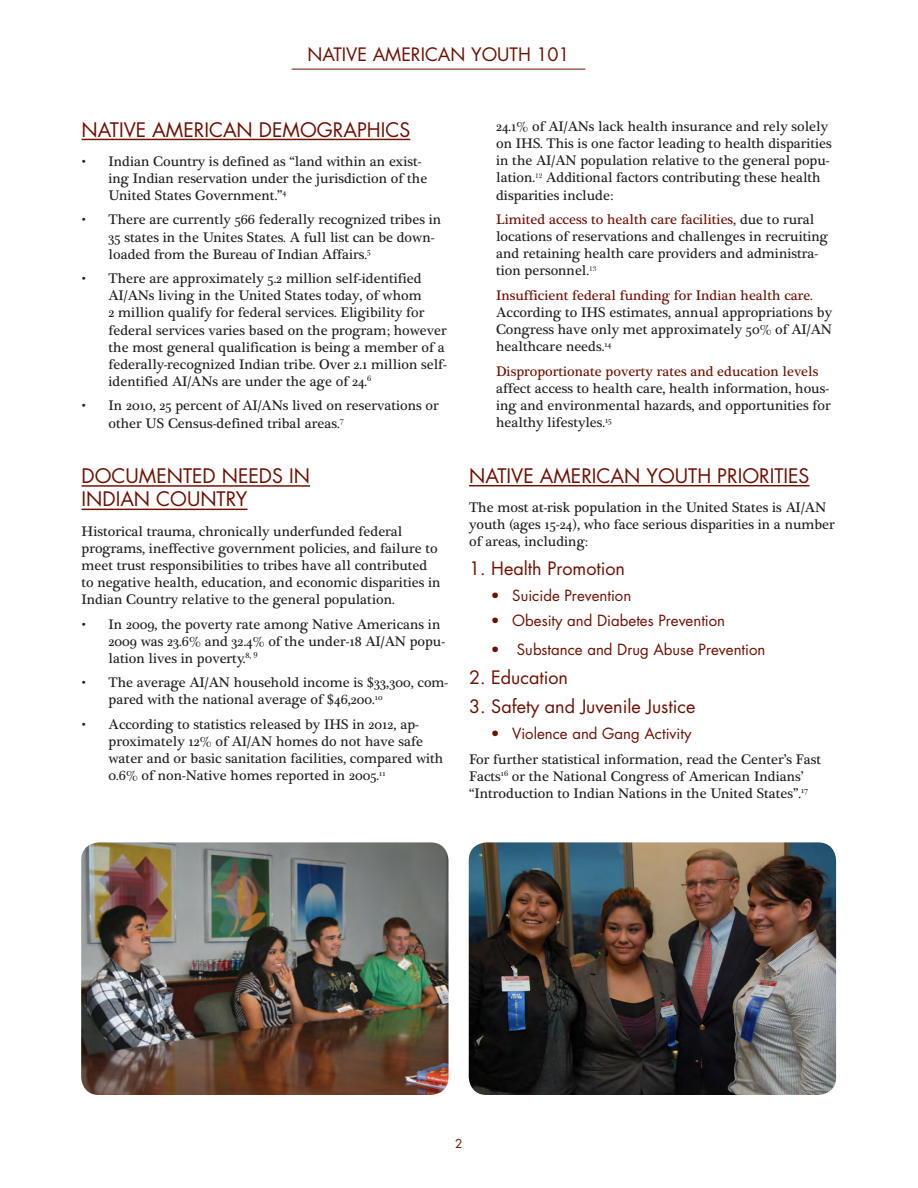
<style>
.page{position:relative;width:918px;height:1188px;background:#fff}
.page>*{position:absolute;margin:0;border:0;box-sizing:border-box;transform-origin:0 0}
.t1{font:19.5px/23.4px "Futura";color:#6f1000}
.t2{font:18px "Futura";color:#6f1000}
.t3{font:15px "Futura";color:#6f1000}
.t4{font:14.25px/17.1px "Plantagenet Cherokee";color:#231f20}
.t5{font:12px "Futura";color:#6f1000}
.s1{color:#6f1000}
</style>
<div class="page">
<hr style="left:292px;top:69px;width:293px;height:1px;background:#6f1000">
<hr style="left:82px;top:139px;width:328px;height:1px;background:#6f1000">
<hr style="left:82px;top:485px;width:228px;height:2px;background:#6f1000">
<hr style="left:82px;top:509px;width:166px;height:1px;background:#6f1000">
<hr style="left:469px;top:485px;width:341px;height:1px;background:#6f1000">
<img style="left:81px;top:842px;width:368px;height:253px">
<img style="left:469px;top:842px;width:367px;height:253px">
<p class="t2" style="left:307px;top:42px;width:264px">NATIVE AMERICAN YOUTH 101</p>
<p class="t1" style="left:82px;top:117px;width:330px">NATIVE AMERICAN DEMOGRAPHICS</p>
<p class="t4" style="left:109px;top:153px;width:320px;text-indent:-27px">• Indian Country is defined as “land within an exist&shy;ing Indian reservation under the jurisdiction of the<br>United States Government.”<sup>4</sup></p>
<p class="t4" style="left:109px;top:212px;width:334px;text-indent:-27px">• There are currently 566 federally recognized tribes in<br>35 states in the Unites States. A full list can be down&shy;loaded from the Bureau of Indian Affairs.<sup>5</sup></p>
<p class="t4" style="left:109px;top:270px;width:340px;text-indent:-27px">• There are approximately 5.2 million self-identified AI/ANs living in the United States today, of whom<br>2 million qualify for federal services. Eligibility for federal services varies based on the program; however the most general qualification is being a member of a federally-recognized Indian tribe. Over 2.1 million self&shy;identified AI/ANs are under the age of 24.<sup>6</sup></p>
<p class="t4" style="left:109px;top:398px;width:332px;text-indent:-27px">• In 2010, 25 percent of AI/ANs lived on reservations or other US Census-defined tribal areas.<sup>7</sup></p>
<p class="t1" style="left:82px;top:464px;width:230px">DOCUMENTED NEEDS IN<br>INDIAN COUNTRY</p>
<p class="t4" style="left:82px;top:523px;width:361px">Historical trauma, chronically underfunded federal programs, ineffective government policies, and failure to meet trust responsibilities to tribes have all contributed to negative health, education, and economic disparities in Indian Country relative to the general population.</p>
<p class="t4" style="left:109px;top:616px;width:338px;text-indent:-27px">• In 2009, the poverty rate among Native Americans in<br>2009 was 23.6% and 32.4% of the under-18 AI/AN popu&shy;lation lives in poverty.<sup>8,</sup> <sup>9</sup></p>
<p class="t4" style="left:109px;top:674px;width:341px;text-indent:-27px">• The average AI/AN household income is $33,300, com&shy;pared with the national average of $46,200.<sup>10</sup></p>
<p class="t4" style="left:109px;top:716px;width:336px;text-indent:-27px">• According to statistics released by IHS in 2012, ap&shy;proximately 12% of AI/AN homes do not have safe water and or basic sanitation facilities, compared with 0.6% of non-Native homes reported in 2005.<sup>11</sup></p>
<p class="t4" style="left:496px;top:118px;width:337px">24.1% of AI/ANs lack health insurance and rely solely on IHS. This is one factor leading to health disparities in the AI/AN population relative to the general popu&shy;lation.<sup>12</sup> Additional factors contributing these health disparities include:</p>
<p class="t4" style="left:496px;top:211px;width:334px"><span class="s1">Limited access to health care facilities,</span> due to rural locations of reservations and challenges in recruiting and retaining health care providers and administra&shy;tion personnel.<sup>13</sup></p>
<p class="t4" style="left:496px;top:287px;width:338px"><span class="s1">Insufficient federal funding for Indian health care.<br></span>According to IHS estimates, annual appropriations by Congress have only met approximately 50% of AI/AN healthcare needs.<sup>14</sup></p>
<p class="t4" style="left:496px;top:363px;width:336px"><span class="s1">Disproportionate poverty rates and education levels </span>affect access to health care, health information, hous&shy;ing and environmental hazards, and opportunities for healthy lifestyles.<sup>15</sup></p>
<p class="t1" style="left:469px;top:464px;width:342px">NATIVE AMERICAN YOUTH PRIORITIES</p>
<p class="t4" style="left:469px;top:499px;width:367px">The most at-risk population in the United States is AI/AN youth (ages 15-24), who face serious disparities in a number of areas, including:</p>
<p class="t2" style="left:469px;top:556px;width:158px">1. Health Promotion</p>
<p class="t3" style="left:491px;top:585px;width:142px">• Suicide Prevention</p>
<p class="t3" style="left:491px;top:610px;width:236px">• Obesity and Diabetes Prevention</p>
<p class="t3" style="left:491px;top:639px;width:276px">• Substance and Drug Abuse Prevention</p>
<p class="t2" style="left:469px;top:665px;width:100px">2. Education</p>
<p class="t2" style="left:469px;top:694px;width:228px">3. Safety and Juvenile Justice</p>
<p class="t3" style="left:491px;top:723px;width:202px">• Violence and Gang Activity</p>
<p class="t4" style="left:469px;top:751px;width:354px">For further statistical information, read the Center’s Fast<br>Facts<sup>16</sup> or the National Congress of American Indians’ “Introduction to Indian Nations in the United States”.<sup>17</sup></p>
<p class="t5" style="left:455px;top:1135px;width:9px">2</p>
</div>
